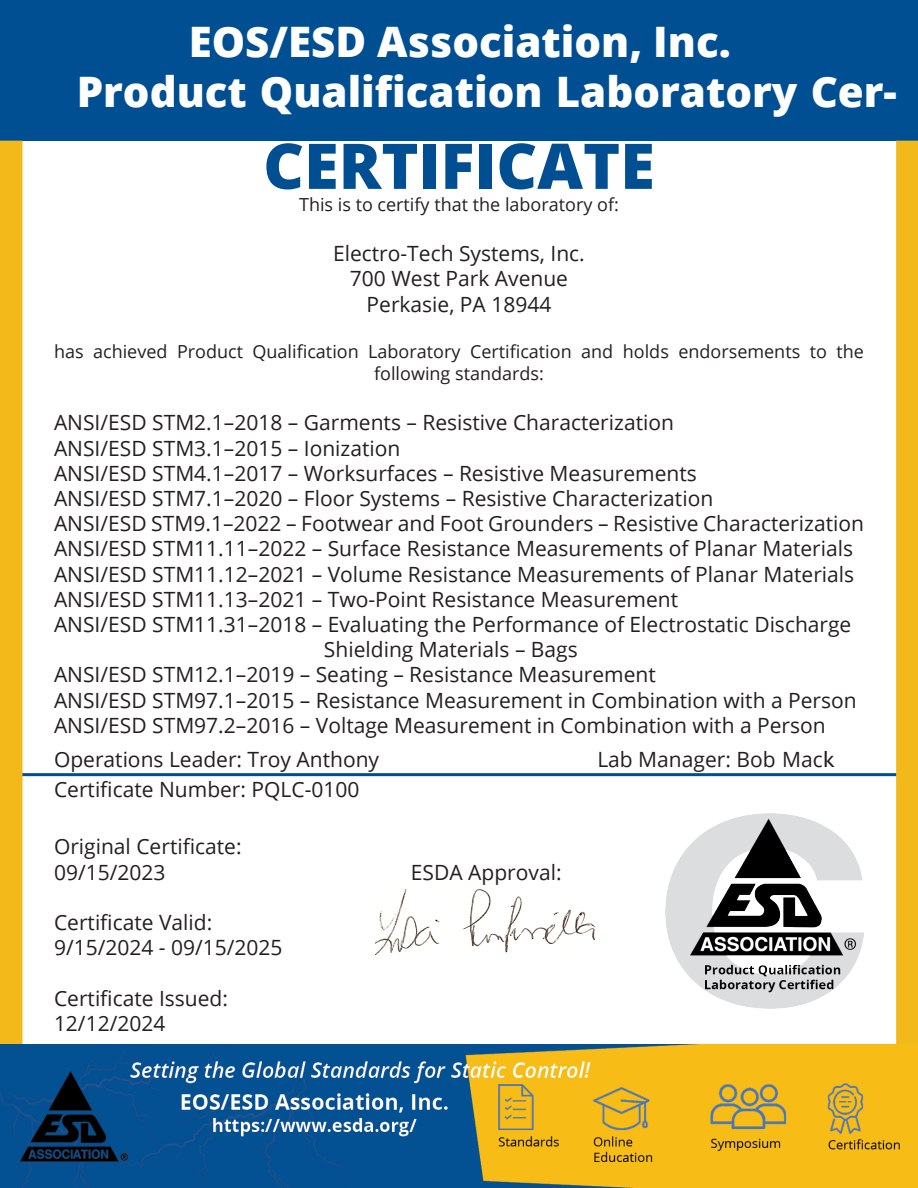
<style>
.page{position:relative;width:918px;height:1188px;background:#fff}
.page>*{position:absolute;margin:0;border:0;box-sizing:border-box;transform-origin:0 0}
.t1{font:800 63px "Open Sans";color:#014f93}
.t2{font:800 42px/50.4px "Open Sans";color:#fff}
.t3{font:21px/25.2px "Open Sans";color:#231f20}
.t4{font:18px/21.6px "Open Sans";color:#231f20;text-align:center}
.s1{font-family:"Lucida Sans"}
</style>
<div class="page">
<hr style="left:8px;top:773px;width:910px;height:3px;background:#014f93">
<img style="left:665px;top:813px;width:199px;height:196px">
<div style="left:0;top:0;width:918px;height:141px;background:#014f93"></div>
<img style="left:375px;top:889px;width:219px;height:65px">
<div style="left:0;top:141px;width:22px;height:904px;background:#f3b91a"></div>
<div style="left:896px;top:141px;width:22px;height:904px;background:#f3b91a"></div>
<img style="left:1px;top:1045px;width:917px;height:143px">
<p class="t2" style="left:77px;top:14px;width:822px;text-indent:112px">EOS/ESD Association, Inc.<br>Product Qualification Laboratory Cer-</p>
<p class="t1" style="left:263px;top:118px;width:393px">CERTIFICATE</p>
<p class="t4" style="left:299px;top:193px;width:321px">This is to certify that the laboratory of:</p>
<p class="t3" style="left:333px;top:240px;width:253px">Electro-Tech Systems, Inc.</p>
<p class="t3" style="left:350px;top:266px;width:220px">700 West Park Avenue</p>
<p class="t3" style="left:367px;top:291px;width:186px">Perkasie, PA 18944</p>
<p class="t4" style="left:54px;top:341px;width:812px">has achieved Product Qualification Laboratory Certification and holds endorsements to the following standards:</p>
<p class="t3" style="left:54px;top:410px;width:622px">ANSI/ESD STM2.1–2018 – Garments – Resistive Characterization</p>
<p class="t3" style="left:54px;top:435px;width:348px">ANSI/ESD STM3.1–2015 – Ionization</p>
<p class="t3" style="left:54px;top:460px;width:644px">ANSI/ESD STM4.1–2017 – Worksurfaces – Resistive Measurements</p>
<p class="t3" style="left:54px;top:485px;width:661px">ANSI/ESD STM7.1–2020 – Floor Systems – Resistive Characterization</p>
<p class="t3" style="left:54px;top:510px;width:811px">ANSI/ESD STM9.1–2022 – Footwear and Foot Grounders – Resistive Characterization</p>
<p class="t3" style="left:54px;top:536px;width:801px">ANSI/ESD STM11.11–2022 – Surface Resistance Measurements of Planar Materials</p>
<p class="t3" style="left:54px;top:561px;width:802px">ANSI/ESD STM11.12–2021 – Volume Resistance Measurements of Planar Materials</p>
<p class="t3" style="left:54px;top:586px;width:626px">ANSI/ESD STM11.13–2021 – Two-Point Resistance Measurement</p>
<p class="t3" style="left:54px;top:611px;width:799px">ANSI/ESD STM11.31–2018 – Evaluating the Performance of Electrostatic Discharge</p>
<p class="t3" style="left:324px;top:636px;width:255px">Shielding Materials – Bags</p>
<p class="t3" style="left:54px;top:662px;width:603px">ANSI/ESD STM12.1–2019 – Seating – Resistance Measurement</p>
<p class="t3" style="left:54px;top:687px;width:804px">ANSI/ESD STM97.1–2015 – Resistance Measurement in Combination with a Person</p>
<p class="t3" style="left:54px;top:712px;width:773px">ANSI/ESD STM97.2–2016 – Voltage Measurement in Combination with a Person</p>
<p class="t3" style="left:54px;top:746px;width:327px">Operations Leader: Troy Anthony</p>
<p class="t3" style="left:597px;top:746px;width:239px">Lab Manager: Bob Mac<span class="s1">k</span></p>
<p class="t3" style="left:54px;top:776px;width:307px">Certificate Number: PQLC-0100</p>
<p class="t3" style="left:54px;top:834px;width:189px">Original Certificate:<br>09/15/2023</p>
<p class="t3" style="left:54px;top:909px;width:230px">Certificate Valid:<br>9/15/2024 - 09/15/2025</p>
<p class="t3" style="left:54px;top:985px;width:176px">Certificate Issued:<br>12/12/2024</p>
<p class="t3" style="left:411px;top:859px;width:152px">ESDA Approval:</p>
</div>
